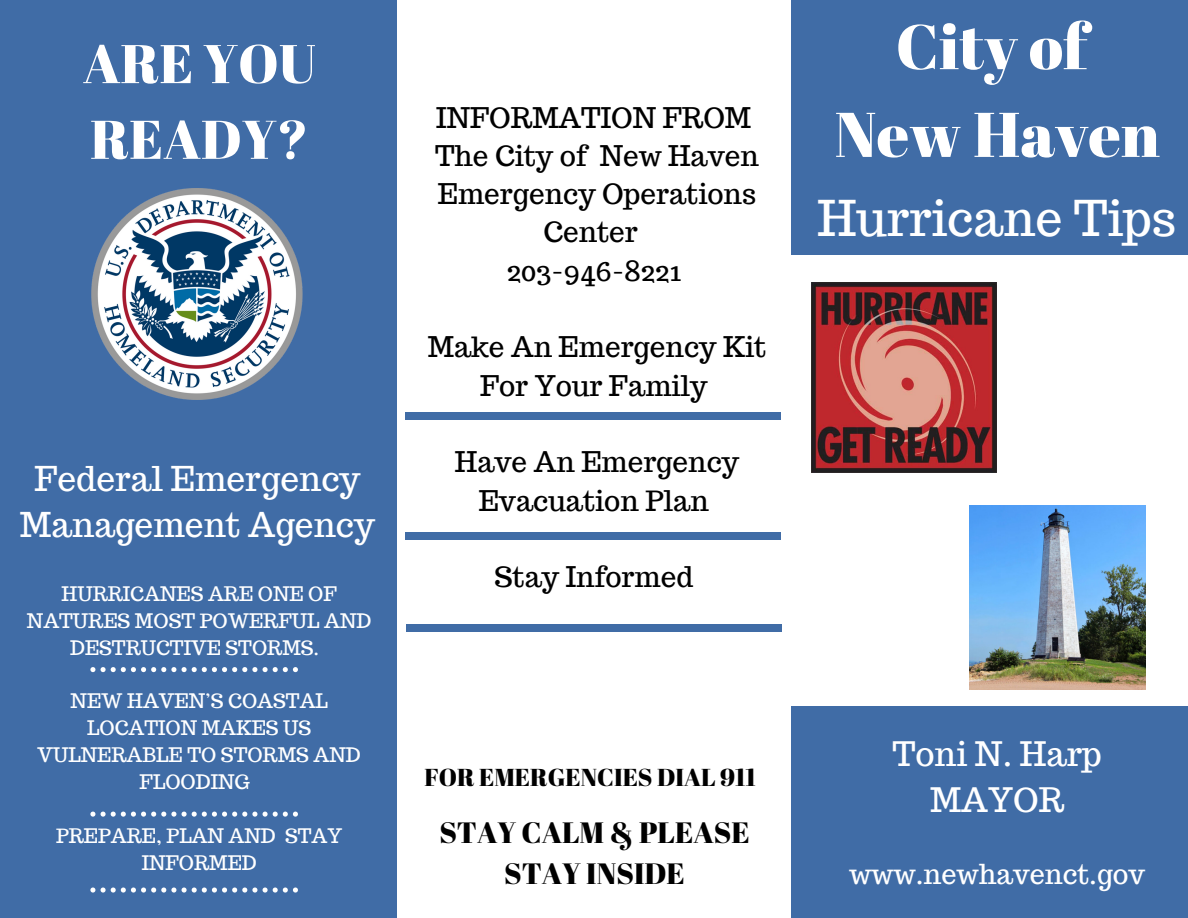
<style>
.page{position:relative;width:1188px;height:918px;background:#fff}
.page>*{position:absolute;margin:0;border:0;box-sizing:border-box;transform-origin:0 0}
.t1{font:63px/87.8px "Abril Fatface";color:#fff;text-align:center}
.t2{font:54.3px/75.8px "Abril Fatface";color:#fff}
.t3{font:48.3px "Trocchi";color:#fff}
.t4{font:33.45px/46px "Trocchi";color:#fff;text-align:center}
.t5{font:33px/46.2px "Trocchi";color:#fff;text-align:center}
.t6{font:29.4px/41px "Abril Fatface";color:#000;text-align:center}
.t7{font:27.9px/38.2px "Trocchi";color:#000;text-align:center}
.t8{font:27px "Trocchi";color:#fff}
.t9{font:24.45px "Abril Fatface";color:#000}
.t10{font:19.65px/27px "Trocchi";color:#fff;text-align:center}
</style>
<div class="page">
<div style="left:792px;top:0;width:396px;height:255px;background:#406ca6"></div>
<div style="left:0;top:0;width:397px;height:918px;background:#406ca6"></div>
<img style="left:92px;top:189px;width:210px;height:210px">
<img style="left:811px;top:282px;width:186px;height:190px">
<img style="left:969px;top:505px;width:177px;height:185px">
<div style="left:405px;top:412px;width:376px;height:7px;background:#406ca6"></div>
<div style="left:405px;top:532px;width:376px;height:7px;background:#406ca6"></div>
<div style="left:407px;top:624px;width:375px;height:8px;background:#406ca6"></div>
<div style="left:792px;top:706px;width:396px;height:212px;background:#406ca6"></div>
<svg style="left:90px;top:667px;width:5px;height:5px"></svg>
<svg style="left:101px;top:667px;width:75px;height:5px"></svg>
<svg style="left:182px;top:667px;width:75px;height:5px"></svg>
<svg style="left:263px;top:667px;width:35px;height:5px"></svg>
<svg style="left:90px;top:888px;width:5px;height:5px"></svg>
<svg style="left:101px;top:888px;width:75px;height:5px"></svg>
<svg style="left:182px;top:888px;width:75px;height:5px"></svg>
<svg style="left:263px;top:888px;width:35px;height:5px"></svg>
<svg style="left:90px;top:812px;width:5px;height:5px"></svg>
<svg style="left:101px;top:812px;width:75px;height:5px"></svg>
<svg style="left:182px;top:812px;width:75px;height:5px"></svg>
<svg style="left:263px;top:812px;width:35px;height:5px"></svg>
<h2 class="t2" style="left:83px;top:24px;width:234px">ARE YOU<br>READY?</h2>
<h3 class="t4" style="left:20px;top:456px;width:357px">Federal Emergency<br>Management Agency</h3>
<p class="t10" style="left:27px;top:580px;width:346px">HURRICANES ARE ONE OF<br>NATURES MOST POWERFUL AND<br>DESTRUCTIVE STORMS.</p>
<p class="t10" style="left:37px;top:688px;width:325px">NEW HAVEN’S COASTAL<br>LOCATION MAKES US<br>VULNERABLE TO STORMS AND<br>FLOODING</p>
<p class="t10" style="left:56px;top:822px;width:288px">PREPARE, PLAN AND STAY<br>INFORMED</p>
<h3 class="t7" style="left:435px;top:98px;width:325px">INFORMATION FROM<br>The City of New Haven<br>Emergency Operations<br>Center<br>203-946-8221</h3>
<h3 class="t7" style="left:428px;top:328px;width:340px">Make An Emergency Kit<br>For Your Family</h3>
<h3 class="t7" style="left:455px;top:443px;width:286px">Have An Emergency<br>Evacuation Plan</h3>
<h3 class="t7" style="left:494px;top:558px;width:200px">Stay Informed</h3>
<p class="t9" style="left:424px;top:760px;width:333px">FOR EMERGENCIES DIAL 911</p>
<h3 class="t6" style="left:439px;top:811px;width:312px">STAY CALM &amp; PLEASE<br>STAY INSIDE</h3>
<h1 class="t1" style="left:835px;top:1px;width:327px">City of<br>New Haven</h1>
<h3 class="t3" style="left:817px;top:187px;width:360px">Hurricane Tips</h3>
<h3 class="t5" style="left:892px;top:731px;width:211px">Toni N. Harp<br>MAYOR</h3>
<h3 class="t8" style="left:849px;top:856px;width:297px">www.newhavenct.gov</h3>
</div>
